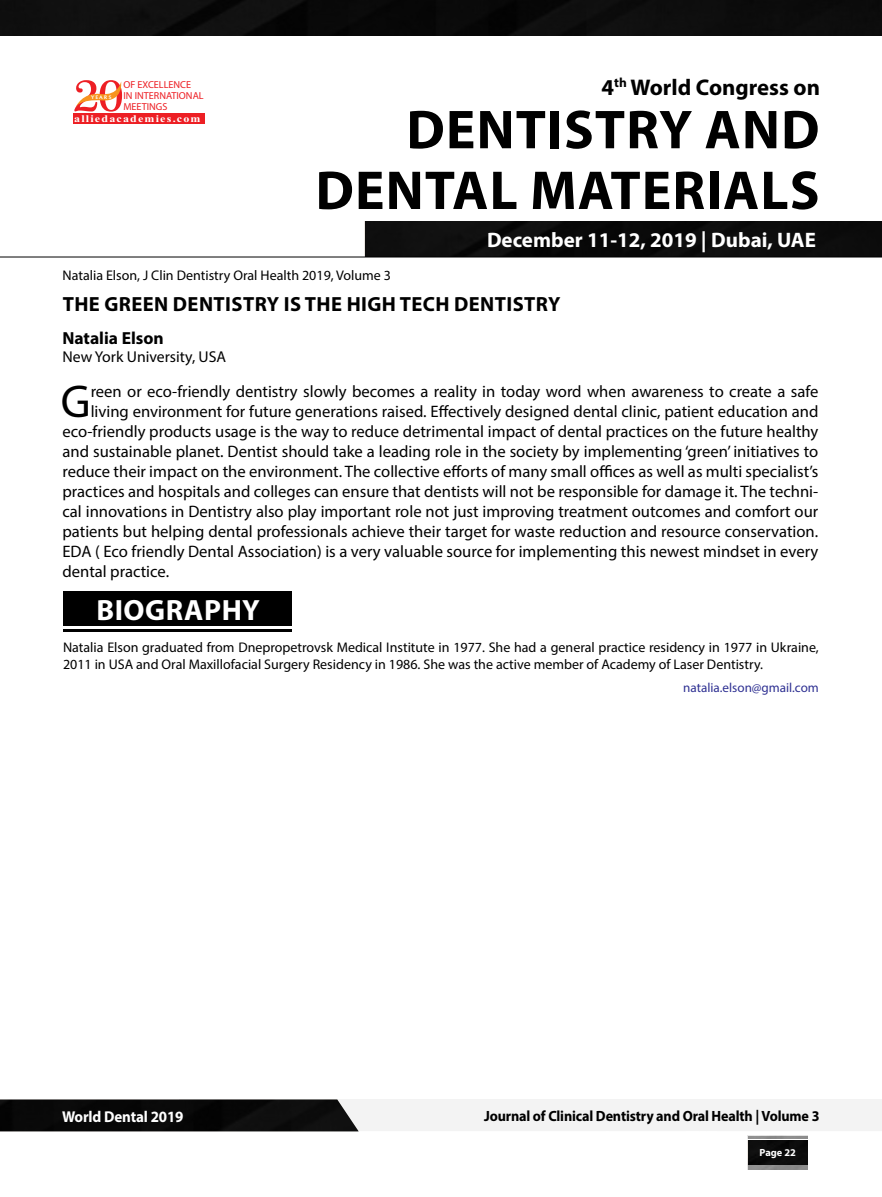
<style>
.page{position:relative;width:882px;height:1197px;background:#fff}
.page>*{position:absolute;margin:0;border:0;box-sizing:border-box;transform-origin:0 0}
.t1{font:700 55.3px/60.7px "Myriad Pro";letter-spacing:.02em;color:#000;text-align:right}
.t2{font:46.2px "Myriad Pro";color:#000}
.t3{font:700 29.4px "Myriad Pro";letter-spacing:.02em;color:#fff}
.t4{font:700 22.75px "Myriad Pro";color:#000}
.t5{font:700 21px "Myriad Pro";color:#fff}
.t6{font:700 20.47px "Myriad Pro";letter-spacing:.02em;color:#000}
.t7{font:700 17.5px "Myriad Pro";color:#000}
.t8{font:16.62px "Myriad Pro";color:#000}
.t9{font:15.75px "Myriad Pro";color:#000}
.t10{font:700 15.75px "Myriad Pro";letter-spacing:-.01em;color:#fff;scale:.95 1}
.t11{font:700 14.88px "Myriad Pro";letter-spacing:-.01em;color:#000;scale:.95 1}
.t12{font:14px/17.2px "Myriad Pro";color:#000}
.t13{font:13.12px "Myriad Pro";color:#2e3092}
.t14{font:700 10.33px "Myriad Pro";color:#fff}
.t15{font:10.15px/10.8px "Myriad Pro";color:#ed1f24}
.t16{font:700 10.15px "Times New Roman";letter-spacing:.1em;color:#fff;scale:1.18 1}
.t17{font:5.25px "Oregon LDO Black";letter-spacing:.24em;color:#fff;scale:1.06 1}
</style>
<div class="page">
<img style="left:748px;top:1140px;width:60px;height:24px">
<hr style="left:748px;top:1136px;width:60px;height:3px;background:#000">
<div style="left:0;top:1100px;width:359px;height:31px;background:#090909"></div>
<div style="left:365px;top:222px;width:517px;height:35px;background:#0c0c0c"></div>
<div style="left:73px;top:113px;width:132px;height:11px;background:#ed1f24"></div>
<svg style="left:74px;top:80px;width:49px;height:32px"></svg>
<hr style="left:0;top:257px;width:882px;height:1px;background:#000">
<div style="left:0;top:0;width:882px;height:35px;background:#0c0c0c"></div>
<div style="left:63px;top:592px;width:228px;height:34px;background:#000"></div>
<hr style="left:63px;top:629px;width:228px;height:3px;background:#000">
<p class="t15" style="left:123px;top:79px;width:82px">OF EXCELLENCE<br>IN INTERNATIONAL<br>MEETINGS</p>
<p class="t16" style="left:74px;top:111px;width:109px">alliedacademies.com</p>
<p class="t17" style="left:91px;top:94px;width:21px">YEARS</p>
<h3 class="t4" style="left:602px;top:72px;width:220px">4<sup>th</sup> World Congress on</h3>
<h1 class="t1" style="left:316px;top:97px;width:506px">DENTISTRY AND<br>DENTAL MATERIALS</h1>
<p class="t5" style="left:487px;top:226px;width:330px">December 11-12, 2019 | Dubai, UAE</p>
<p class="t12" style="left:62px;top:267px;width:330px">Natalia Elson, J Clin Dentistry Oral Health 2019, Volume 3</p>
<p class="t6" style="left:63px;top:291px;width:499px">THE GREEN DENTISTRY IS THE HIGH TECH DENTISTRY</p>
<p class="t7" style="left:62px;top:327px;width:103px">Natalia Elson</p>
<p class="t9" style="left:62px;top:347px;width:165px">New York University, USA</p>
<h2 class="t2" style="left:61px;top:373px;width:31px">G</h2>
<p class="t8" style="left:91px;top:381px;width:729px">reen or eco-friendly dentistry slowly becomes a reality in today word when awareness to create a safe</p>
<p class="t8" style="left:91px;top:401px;width:729px">living environment for future generations raised. Effectively designed dental clinic, patient education and</p>
<p class="t8" style="left:62px;top:421px;width:757px">eco-friendly products usage is the way to reduce detrimental impact of dental practices on the future healthy</p>
<p class="t8" style="left:62px;top:441px;width:757px">and sustainable planet. Dentist should take a leading role in the society by implementing ‘green’ initiatives to</p>
<p class="t8" style="left:62px;top:461px;width:757px">reduce their impact on the environment. The collective efforts of many small offices as well as multi specialist’s</p>
<p class="t8" style="left:62px;top:481px;width:757px">practices and hospitals and colleges can ensure that dentists will not be responsible for damage it. The techni-</p>
<p class="t8" style="left:62px;top:501px;width:757px">cal innovations in Dentistry also play important role not just improving treatment outcomes and comfort our</p>
<p class="t8" style="left:62px;top:521px;width:757px">patients but helping dental professionals achieve their target for waste reduction and resource conservation.</p>
<p class="t8" style="left:62px;top:541px;width:757px">EDA ( Eco friendly Dental Association) is a very valuable source for implementing this newest mindset in every</p>
<p class="t8" style="left:62px;top:561px;width:108px">dental practice.</p>
<h3 class="t3" style="left:96px;top:591px;width:165px">BIOGRAPHY</h3>
<p class="t12" style="left:63px;top:638px;width:757px">Natalia Elson graduated from Dnepropetrovsk Medical Institute in 1977. She had a general practice residency in 1977 in Ukraine,<br>2011 in USA and Oral Maxillofacial Surgery Residency in 1986. She was the active member of Academy of Laser Dentistry.</p>
<p class="t13" style="left:683px;top:679px;width:137px">natalia.elson@gmail.com</p>
<p class="t10" style="left:62px;top:1106px;width:129px">World Dental 2019</p>
<p class="t11" style="left:484px;top:1106px;width:355px">Journal of Clinical Dentistry and Oral Health | Volume 3</p>
<p class="t14" style="left:760px;top:1146px;width:38px">Page 22</p>
</div>
